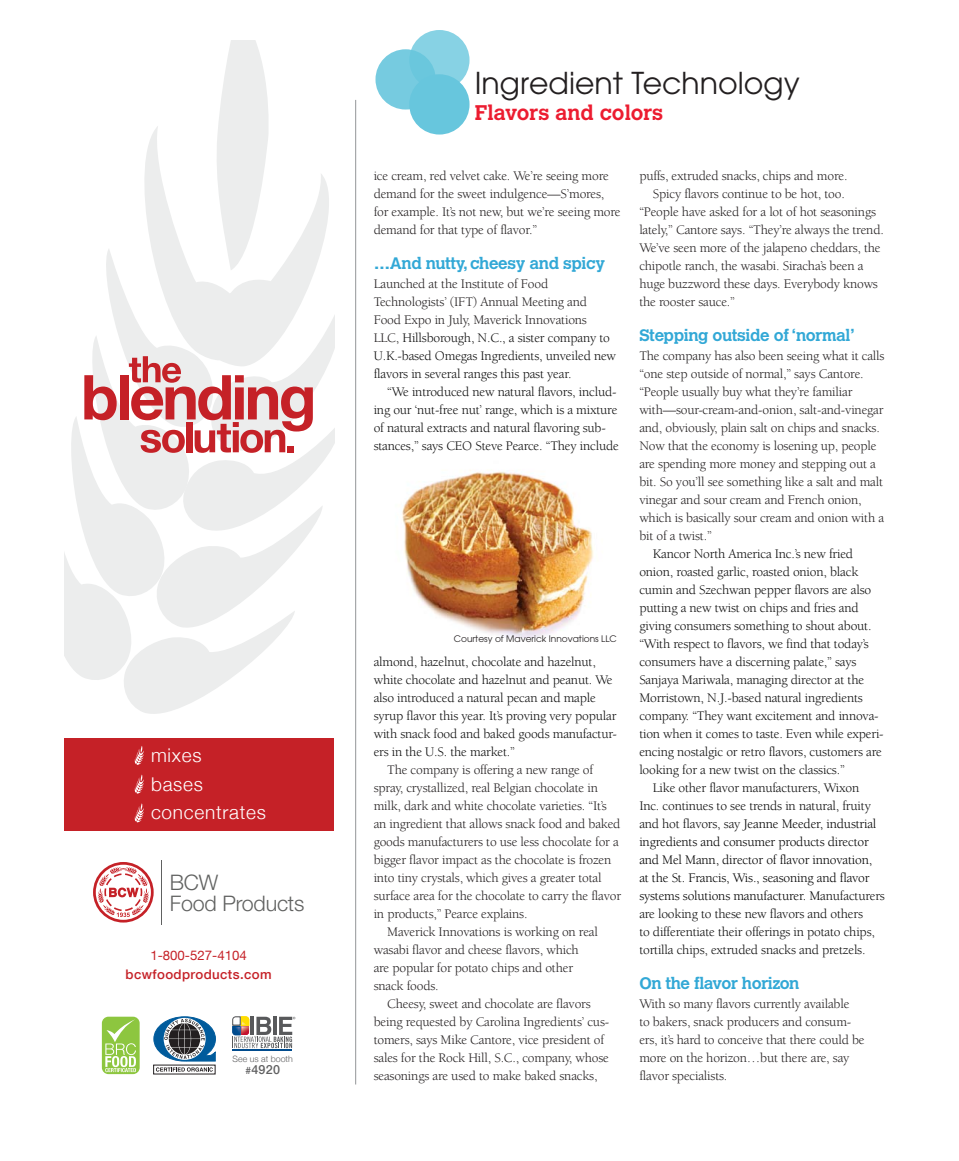
<style>
.page{position:relative;width:959px;height:1161px;background:#fff}
.page>*{position:absolute;margin:0;border:0;box-sizing:border-box;transform-origin:0 0}
.t1{font:30px "Avant Garde";color:#231f20}
.t2{font:300 21.45px/21px "Helvetica Neue";letter-spacing:-.01em;color:#616261}
.t3{font:700 21px "Calvert";color:#ec1c30}
.t4{font:300 19.05px/28.3px "Helvetica Neue";letter-spacing:.04em;color:#fff}
.t5{font:700 16.5px "Calvert";letter-spacing:-.02em;color:#32a8d6}
.t6{font:13.5px/18px "Berkeley";letter-spacing:-.015em;color:#231f20}
.t7{font:13.5px/18px "Berkeley";letter-spacing:-.015em;color:#0d0d0d}
.t8{font:13.5px "Berkeley";letter-spacing:-.015em;color:#000}
.t9{font:500 13.2px "Helvetica Neue";letter-spacing:.03em;color:#c52127}
.t10{font:13.2px "Helvetica Neue";color:#c52127}
.t11{font:500 12.6px "Helvetica Neue";color:#616162}
.t12{font:9px "Avant Garde";color:#231f20}
.t13{font:300 8.85px "Helvetica Neue";color:#616162}
.s1{font-size:10.05px}
.s2{color:#231f20}
.s3{color:#0d0d0d}
</style>
<div class="page">
<div style="left:409px;top:30px;width:60px;height:60px;background:#87d2e4;border-radius:50%"></div>
<div style="left:375px;top:49px;width:61px;height:61px;background:#76cbe0;border-radius:50%"></div>
<div style="left:409px;top:74px;width:60px;height:61px;background:#67c6dd;border-radius:50%"></div>
<img style="left:402px;top:470px;width:192px;height:167px">
<div style="left:65px;top:738px;width:269px;height:92px;background:#c52127"></div>
<svg style="left:135px;top:746px;width:9px;height:19px"></svg>
<svg style="left:135px;top:775px;width:9px;height:19px"></svg>
<svg style="left:135px;top:803px;width:9px;height:20px"></svg>
<svg style="left:93px;top:862px;width:61px;height:61px"></svg>
<hr style="left:161px;top:860px;width:1px;height:65px;background:#606161">
<div style="left:102px;top:1017px;width:38px;height:57px;background:#8dc63f;border-radius:7px"></div>
<svg style="left:105px;top:1019px;width:31px;height:53px"></svg>
<svg style="left:156px;top:1067px;width:57px;height:5px"></svg>
<svg style="left:154px;top:1017px;width:61px;height:44px"></svg>
<hr style="left:233px;top:1049px;width:59px;height:2px;background:#004b8d">
<svg style="left:233px;top:1017px;width:62px;height:31px"></svg>
<svg style="left:65px;top:40px;width:270px;height:674px"></svg>
<hr style="left:355px;top:100px;width:1px;height:984px;background:#939598">
<h3 class="t4" style="left:151px;top:740px;width:117px">mixes<br>bases concentrates</h3>
<h2 class="t2" style="left:170px;top:872px;width:136px">BCW<br>Food Products</h2>
<p class="t10" style="left:150px;top:946px;width:98px">1-800-527-4104</p>
<p class="t9" style="left:126px;top:964px;width:147px">bcwfoodproducts.com</p>
<p class="t13" style="left:233px;top:1051px;width:62px">See us at booth</p>
<p class="t11" style="left:245px;top:1060px;width:36px"><span class="s1">#</span>4920</p>
<h1 class="t1" style="left:475px;top:66px;width:326px">Ingredient Technology</h1>
<h3 class="t3" style="left:475px;top:99px;width:190px">Flavors and colors</h3>
<p class="t6" style="left:373px;top:167px;width:248px">ice cream, red velvet cake. We’re seeing more demand for the sweet indulgence—S’mores, for example. It’s not new, but we’re seeing more demand for that type of flavor.”</p>
<p class="t5" style="left:374px;top:252px;width:233px">…And nutty, cheesy and spicy</p>
<p class="t7" style="left:374px;top:275px;width:244px"><span class="s2">Launched at the Institute of Food Technologists’ (IFT) Annual Meeting and Food Expo in July, Maverick Innovations<br>LLC,</span> Hillsborough, N.C., a sister company to U.K.-based Omegas Ingredients, unveiled new flavors in several ranges this past year.</p>
<p class="t7" style="left:374px;top:383px;width:247px;text-indent:14px">“We introduced new natural flavors, includ&shy;ing our ‘nut-free nut’ range, which is a mixture of natural extracts and natural flavoring sub&shy;stances,” says CEO Steve Pearce. “They include</p>
<p class="t12" style="left:454px;top:634px;width:164px">Courtesy of Maverick Innovations LLC</p>
<p class="t7" style="left:374px;top:653px;width:245px">almond, hazelnut, chocolate and hazelnut, white chocolate and hazelnut and peanut. We also introduced a natural pecan and maple syrup flavor this year. It’s proving very popular with snack food and baked goods manufactur&shy;ers in the U.S. the market.”</p>
<p class="t6" style="left:387px;top:761px;width:207px">The company is offering a new range of</p>
<p class="t6" style="left:374px;top:779px;width:226px">spray, crystallized, real Belgian chocolate in</p>
<p class="t6" style="left:374px;top:797px;width:234px">milk, dark and white chocolate varieties. “It’s</p>
<p class="t6" style="left:374px;top:815px;width:248px">an ingredient that allows snack food and baked</p>
<p class="t6" style="left:374px;top:833px;width:246px">goods manufacturers to use less chocolate for a</p>
<p class="t6" style="left:374px;top:851px;width:239px">bigger flavor impact as the chocolate is frozen</p>
<p class="t6" style="left:374px;top:869px;width:229px">into tiny crystals, which gives a greater total</p>
<p class="t6" style="left:374px;top:887px;width:249px">surface area for the chocolate to carry the flavor</p>
<p class="t6" style="left:374px;top:905px;width:155px">in products,” Pearce explains.</p>
<p class="t6" style="left:387px;top:923px;width:212px">Maverick Innovations is working on real</p>
<p class="t6" style="left:374px;top:941px;width:207px">wasabi flavor and cheese flavors, which</p>
<p class="t6" style="left:374px;top:959px;width:201px">are popular for potato chips and other</p>
<p class="t6" style="left:374px;top:977px;width:67px">snack foods.</p>
<p class="t6" style="left:387px;top:995px;width:205px">Cheesy, sweet and chocolate are flavors</p>
<p class="t6" style="left:374px;top:1013px;width:237px">being requested by Carolina Ingredients’ cus-</p>
<p class="t6" style="left:374px;top:1031px;width:232px">tomers, says Mike Cantore, vice president of</p>
<p class="t6" style="left:374px;top:1049px;width:237px">sales for the Rock Hill, S.C., company, whose</p>
<p class="t6" style="left:374px;top:1067px;width:225px">seasonings are used to make baked snacks,</p>
<p class="t6" style="left:639px;top:167px;width:210px">puffs, extruded snacks, chips and more.</p>
<p class="t6" style="left:652px;top:185px;width:193px">Spicy flavors continue to be hot, too.</p>
<p class="t6" style="left:639px;top:203px;width:238px">“People have asked for a lot of hot seasonings</p>
<p class="t6" style="left:639px;top:221px;width:246px">lately,” Cantore says. “They’re always the trend.</p>
<p class="t6" style="left:639px;top:239px;width:243px">We’ve seen more of the jalapeno cheddars, the</p>
<p class="t6" style="left:639px;top:257px;width:226px">chipotle ranch, the wasabi. Siracha’s been a</p>
<p class="t6" style="left:639px;top:275px;width:240px">huge buzzword these days. Everybody knows</p>
<p class="t6" style="left:639px;top:293px;width:97px">the rooster sauce.”</p>
<p class="t5" style="left:639px;top:324px;width:217px">Stepping outside of ‘normal’</p>
<p class="t6" style="left:639px;top:347px;width:247px">The company has also been seeing what it calls “one step outside of normal,” says Cantore. “People usually buy what they’re familiar with—sour-cream-and-onion, salt-and-vinegar and, obviously, plain salt on chips and snacks.<br>Now that the economy is losening up, people are spending more money and stepping out a bit. So you’ll see something like a salt and malt vinegar and sour cream and French onion, which is basically sour cream and onion with a bit of a twist.”</p>
<p class="t7" style="left:652px;top:545px;width:202px">Kancor North America Inc.’s new fried</p>
<p class="t7" style="left:639px;top:563px;width:220px">onion, roasted garlic, roasted onion, black</p>
<p class="t7" style="left:639px;top:581px;width:233px">cumin and Szechwan pepper flavors are also</p>
<p class="t7" style="left:639px;top:599px;width:221px">putting a new twist on chips and fries and</p>
<p class="t7" style="left:639px;top:617px;width:234px">giving consumers something to shout about.</p>
<p class="t7" style="left:639px;top:635px;width:231px">“With respect to flavors, we find that today’s</p>
<p class="t7" style="left:639px;top:653px;width:219px">consumers have a discerning palate,” says</p>
<p class="t7" style="left:639px;top:671px;width:226px">Sanjaya Mariwala, managing director at the</p>
<p class="t7" style="left:639px;top:689px;width:225px">Morristown, N.J.-based natural ingredients</p>
<p class="t7" style="left:639px;top:707px;width:241px">company. “They want excitement and innova-</p>
<p class="t7" style="left:639px;top:725px;width:246px">tion when it comes to taste. Even while experi-</p>
<p class="t7" style="left:639px;top:743px;width:244px">encing nostalgic or retro flavors, customers are</p>
<p class="t7" style="left:639px;top:761px;width:207px">looking for a new twist on the classics.”</p>
<p class="t7" style="left:652px;top:779px;width:208px">Like other flavor manufacturers, Wixon</p>
<p class="t7" style="left:639px;top:797px;width:233px">Inc. continues to see trends in natural, fruity</p>
<p class="t8" style="left:639px;top:817px;width:239px"><span class="s3">and hot flavors, say</span> Jeanne Meeder, industrial</p>
<p class="t8" style="left:639px;top:835px;width:231px">ingredients and consumer products director</p>
<p class="t8" style="left:639px;top:853px;width:234px">and Mel Mann, director of flavor innovation,</p>
<p class="t8" style="left:639px;top:871px;width:232px">at the St. Francis, Wis., seasoning and flavor</p>
<p class="t8" style="left:639px;top:889px;width:247px">systems solutions manufacturer. M<span class="s3">anufacturers</span></p>
<p class="t7" style="left:639px;top:905px;width:225px">are looking to these new flavors and others</p>
<p class="t7" style="left:639px;top:923px;width:237px">to differentiate their offerings in potato chips,</p>
<p class="t7" style="left:639px;top:941px;width:228px">tortilla chips, extruded snacks and pretzels.</p>
<p class="t5" style="left:639px;top:972px;width:162px">On the flavor horizon</p>
<p class="t6" style="left:639px;top:995px;width:227px">With so many flavors currently available<br>to bakers, snack producers and consum&shy;ers, it’s hard to conceive that there could be more on the horizon…but there are, say flavor specialists.</p>
</div>
